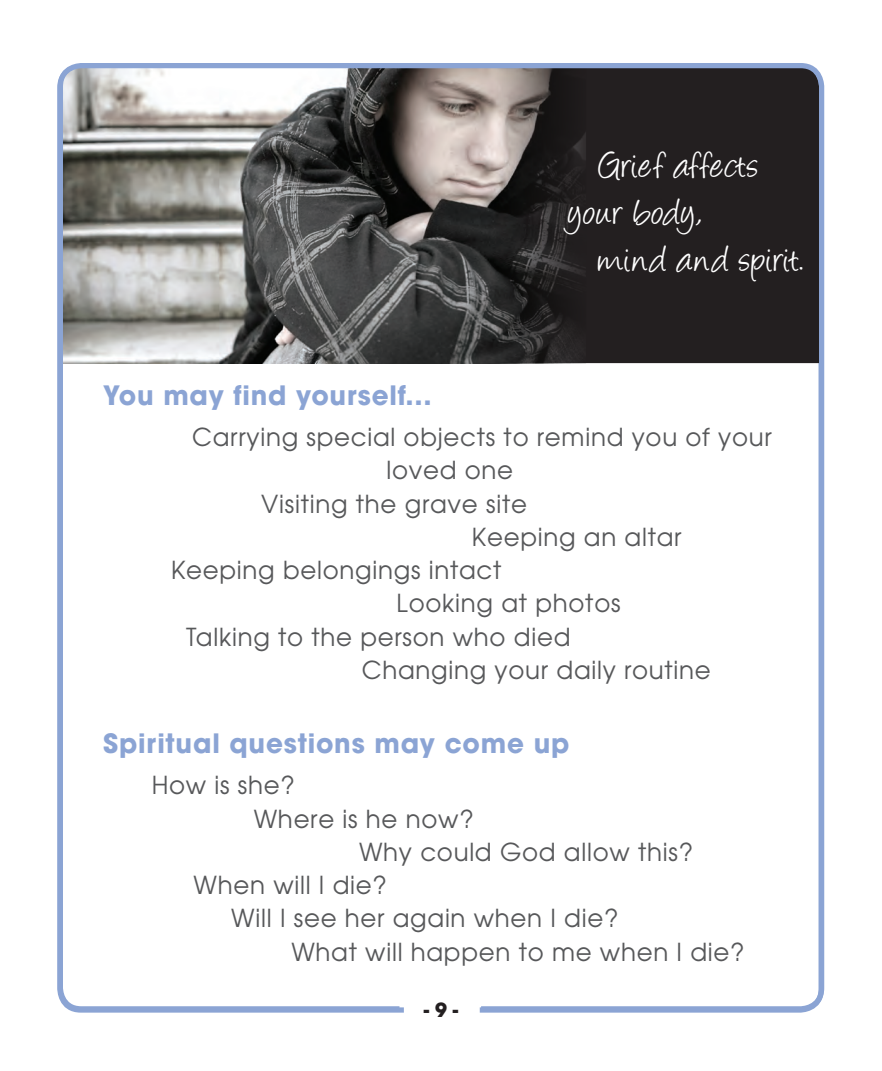
<style>
.page{position:relative;width:882px;height:1071px;background:#fff}
.page>*{position:absolute;margin:0;border:0;box-sizing:border-box;transform-origin:0 0}
.text-grief{font:42px "Angelina";letter-spacing:.025em;color:#fff}
.teengrief_subheads{font:700 26.25px "Trendex Black S Si";letter-spacing:.03em;color:#8ba4d4}
.teengrief_subheads-2{font:24.5px/33.2px "Trendex S Si";letter-spacing:.03em;color:#57585a}
.t1{font:700 19.25px "Trendex Black S Si";color:#231f20}
</style>
<div class="page">
<div style="left:586px;top:69px;width:232px;height:294px;background:#231f20"></div>
<img style="left:64px;top:69px;width:522px;height:295px">
<div style="left:58px;top:63px;width:766px;height:949px;border:5px solid #8ba4d4;border-radius:21px"></div>
<p class="text-grief" style="left:600px;top:147px;width:160px">Grief affects</p>
<p class="text-grief" style="left:568px;top:195px;width:137px">your body,</p>
<p class="text-grief" style="left:600px;top:242px;width:206px">mind and spirit.</p>
<p class="teengrief_subheads" style="left:103px;top:378px;width:330px">You may find yourself...</p>
<p class="teengrief_subheads-2" style="left:386px;top:420px;width:387px;text-indent:-194px">Carrying special objects to remind you of your loved one</p>
<p class="teengrief_subheads-2" style="left:261px;top:487px;width:267px">Visiting the grave site</p>
<p class="teengrief_subheads-2" style="left:472px;top:520px;width:211px">Keeping an altar</p>
<p class="teengrief_subheads-2" style="left:171px;top:553px;width:332px">Keeping belongings intact</p>
<p class="teengrief_subheads-2" style="left:397px;top:586px;width:225px">Looking at photos</p>
<p class="teengrief_subheads-2" style="left:186px;top:620px;width:386px">Talking to the person who died</p>
<p class="teengrief_subheads-2" style="left:362px;top:653px;width:351px">Changing your daily routine</p>
<p class="teengrief_subheads" style="left:103px;top:726px;width:468px">Spiritual questions may come up</p>
<p class="teengrief_subheads-2" style="left:152px;top:768px;width:145px">How is she?</p>
<p class="teengrief_subheads-2" style="left:254px;top:802px;width:222px">Where is he now?</p>
<p class="teengrief_subheads-2" style="left:359px;top:835px;width:336px">Why could God allow this?</p>
<p class="teengrief_subheads-2" style="left:194px;top:868px;width:195px">When will I die?</p>
<p class="teengrief_subheads-2" style="left:231px;top:901px;width:389px">Will I see her again when I die?</p>
<p class="teengrief_subheads-2" style="left:291px;top:935px;width:455px">What will happen to me when I die?</p>
<p class="t1" style="left:424px;top:997px;width:36px">- 9 -</p>
</div>
